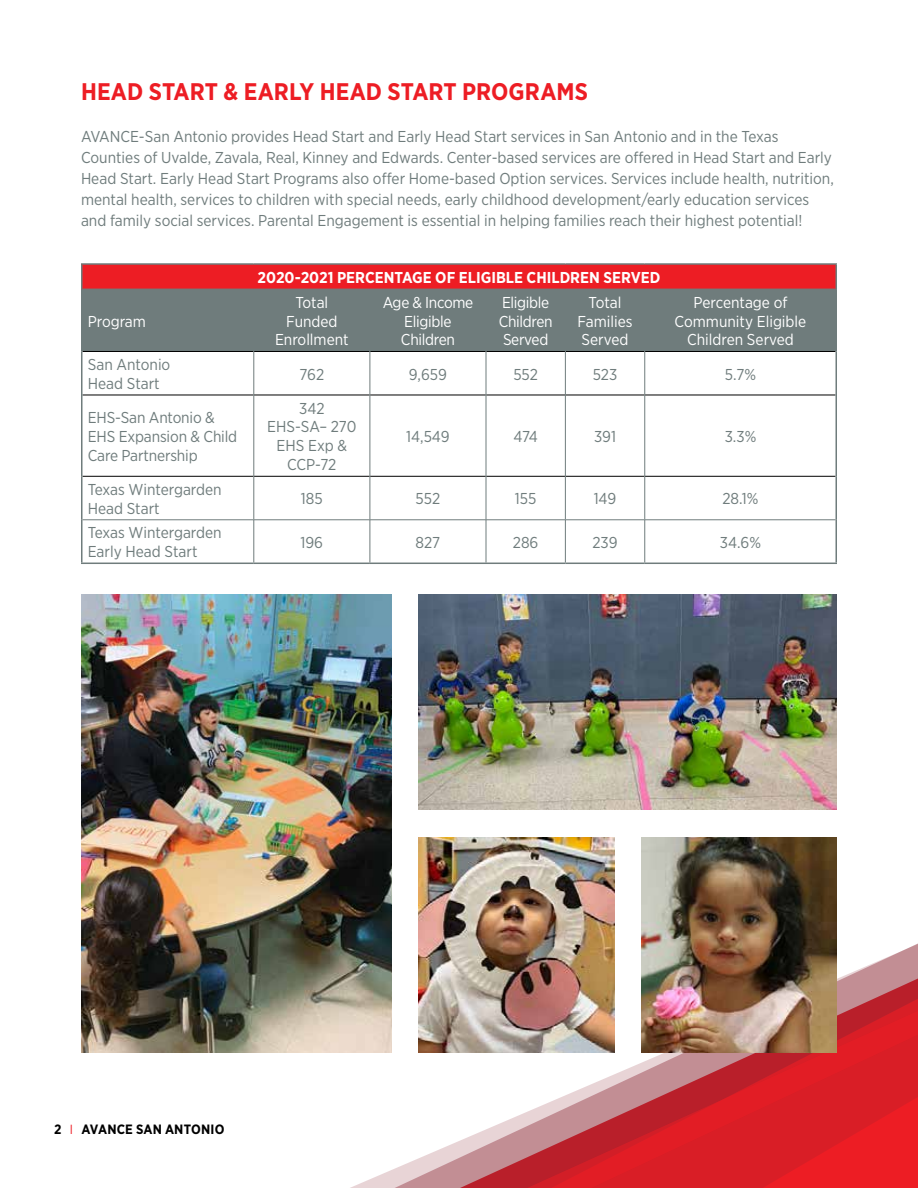
<style>
.page{position:relative;width:918px;height:1188px;background:#fff}
.page>*{position:absolute;margin:0;border:0;box-sizing:border-box;transform-origin:0 0}
.t1{font:700 24px "Gotham Narrow";color:#ed1d24}
.t2{font:15.75px/18.9px "Gotham Narrow";color:#6f7c7c}
.t3{font:15.75px/18.9px "Gotham Narrow";color:#fff;text-align:center}
.t4{font:15.75px/18.9px "Gotham Narrow";letter-spacing:-.02em;color:#fff;text-align:center}
.t5{font:700 15.75px "Gotham Narrow";color:#fff}
.t6{font:700 13.5px "Gotham Narrow";letter-spacing:.015em;color:#000}
</style>
<div class="page">
<div style="left:82px;top:264px;width:754px;height:25px;background:#ed1d24"></div>
<div style="left:82px;top:290px;width:754px;height:61px;background:#6f7c7c"></div>
<svg style="left:82px;top:352px;width:483px;height:211px"></svg>
<svg style="left:566px;top:352px;width:270px;height:151px"></svg>
<hr style="left:82px;top:351px;width:172px;height:1px;background:#000">
<hr style="left:254px;top:351px;width:116px;height:1px;background:#000">
<hr style="left:370px;top:351px;width:116px;height:1px;background:#000">
<hr style="left:486px;top:351px;width:79px;height:1px;background:#000">
<hr style="left:566px;top:351px;width:79px;height:1px;background:#000">
<hr style="left:645px;top:351px;width:191px;height:1px;background:#000">
<hr style="left:82px;top:395px;width:172px;height:1px;background:#000">
<hr style="left:254px;top:395px;width:116px;height:1px;background:#000">
<hr style="left:370px;top:395px;width:116px;height:1px;background:#000">
<hr style="left:486px;top:395px;width:79px;height:1px;background:#000">
<hr style="left:566px;top:395px;width:79px;height:1px;background:#000">
<hr style="left:645px;top:395px;width:191px;height:1px;background:#000">
<hr style="left:82px;top:476px;width:172px;height:1px;background:#000">
<hr style="left:254px;top:476px;width:116px;height:1px;background:#000">
<hr style="left:370px;top:476px;width:116px;height:1px;background:#000">
<hr style="left:486px;top:476px;width:79px;height:1px;background:#000">
<hr style="left:566px;top:476px;width:79px;height:1px;background:#000">
<hr style="left:645px;top:476px;width:191px;height:1px;background:#000">
<hr style="left:81px;top:289px;width:1px;height:62px;background:#6f7c7c">
<hr style="left:836px;top:289px;width:1px;height:62px;background:#6f7c7c">
<hr style="left:81px;top:351px;width:1px;height:44px;background:#6f7c7c">
<hr style="left:836px;top:351px;width:1px;height:44px;background:#6f7c7c">
<hr style="left:81px;top:395px;width:1px;height:81px;background:#6f7c7c">
<hr style="left:836px;top:395px;width:1px;height:81px;background:#6f7c7c">
<hr style="left:81px;top:476px;width:1px;height:44px;background:#6f7c7c">
<hr style="left:836px;top:476px;width:1px;height:44px;background:#6f7c7c">
<hr style="left:254px;top:289px;width:1px;height:62px;background:#6f7c7c">
<hr style="left:370px;top:289px;width:1px;height:62px;background:#6f7c7c">
<hr style="left:486px;top:289px;width:1px;height:62px;background:#6f7c7c">
<hr style="left:565px;top:289px;width:1px;height:62px;background:#6f7c7c">
<hr style="left:645px;top:289px;width:1px;height:62px;background:#6f7c7c">
<hr style="left:254px;top:351px;width:1px;height:44px;background:#6f7c7c">
<hr style="left:370px;top:351px;width:1px;height:44px;background:#6f7c7c">
<hr style="left:486px;top:351px;width:1px;height:44px;background:#6f7c7c">
<hr style="left:565px;top:351px;width:1px;height:44px;background:#6f7c7c">
<hr style="left:645px;top:351px;width:1px;height:44px;background:#6f7c7c">
<hr style="left:254px;top:395px;width:1px;height:81px;background:#6f7c7c">
<hr style="left:370px;top:395px;width:1px;height:81px;background:#6f7c7c">
<hr style="left:486px;top:395px;width:1px;height:81px;background:#6f7c7c">
<hr style="left:565px;top:395px;width:1px;height:81px;background:#6f7c7c">
<hr style="left:645px;top:395px;width:1px;height:81px;background:#6f7c7c">
<hr style="left:254px;top:476px;width:1px;height:44px;background:#6f7c7c">
<hr style="left:370px;top:476px;width:1px;height:44px;background:#6f7c7c">
<hr style="left:486px;top:476px;width:1px;height:44px;background:#6f7c7c">
<hr style="left:565px;top:476px;width:1px;height:44px;background:#6f7c7c">
<hr style="left:645px;top:476px;width:1px;height:44px;background:#6f7c7c">
<hr style="left:254px;top:520px;width:1px;height:43px;background:#6f7c7c">
<hr style="left:81px;top:263px;width:173px;height:2px;background:#6f7c7c">
<svg style="left:81px;top:265px;width:1px;height:24px"></svg>
<hr style="left:254px;top:263px;width:116px;height:2px;background:#6f7c7c">
<hr style="left:370px;top:263px;width:116px;height:2px;background:#6f7c7c">
<hr style="left:486px;top:263px;width:79px;height:2px;background:#6f7c7c">
<hr style="left:565px;top:263px;width:80px;height:2px;background:#6f7c7c">
<hr style="left:645px;top:263px;width:192px;height:2px;background:#6f7c7c">
<svg style="left:836px;top:265px;width:1px;height:24px"></svg>
<hr style="left:82px;top:289px;width:172px;height:1px;background:#6f7c7c">
<hr style="left:254px;top:289px;width:116px;height:1px;background:#6f7c7c">
<hr style="left:370px;top:289px;width:116px;height:1px;background:#6f7c7c">
<hr style="left:486px;top:289px;width:79px;height:1px;background:#6f7c7c">
<hr style="left:565px;top:289px;width:80px;height:1px;background:#6f7c7c">
<hr style="left:645px;top:289px;width:191px;height:1px;background:#6f7c7c">
<hr style="left:82px;top:520px;width:172px;height:1px;background:#6f7c7c">
<hr style="left:254px;top:520px;width:116px;height:1px;background:#6f7c7c">
<hr style="left:81px;top:520px;width:1px;height:43px;background:#6f7c7c">
<hr style="left:81px;top:563px;width:173px;height:1px;background:#6f7c7c">
<hr style="left:254px;top:563px;width:116px;height:1px;background:#6f7c7c">
<svg style="left:367px;top:503px;width:470px;height:28px"></svg>
<svg style="left:320px;top:531px;width:517px;height:657px"></svg>
<svg style="left:499px;top:589px;width:419px;height:599px"></svg>
<img style="left:641px;top:837px;width:196px;height:216px">
<img style="left:418px;top:594px;width:419px;height:216px">
<img style="left:81px;top:594px;width:311px;height:459px">
<img style="left:418px;top:837px;width:196px;height:216px">
<h1 class="t1" style="left:81px;top:76px;width:509px">HEAD START &amp; EARLY HEAD START PROGRAMS</h1>
<p class="t2" style="left:81px;top:126px;width:754px;line-height:21px">AVANCE-San Antonio provides Head Start and Early Head Start services in San Antonio and in the Texas Counties of Uvalde, Zavala, Real, Kinney and Edwards. Center-based services are offered in Head Start and Early Head Start. Early Head Start Programs also offer Home-based Option services. Services include health, nutrition, mental health, services to children with special needs, early childhood development/early education services and family social services. Parental Engagement is essential in helping families reach their highest potential!</p>
<p class="t3" style="left:88px;top:311px;width:60px">Program</p>
<p class="t5" style="left:258px;top:267px;width:404px">2020-2021 PERCENTAGE OF ELIGIBLE CHILDREN SERVED</p>
<p class="t3" style="left:275px;top:292px;width:75px">Total<br>Funded<br>Enrollment</p>
<p class="t4" style="left:383px;top:292px;width:92px">Age &amp; Income<br>Eligible<br>Children</p>
<p class="t4" style="left:499px;top:292px;width:55px;text-align:left">Eligible<br>Children<br>Served</p>
<p class="t3" style="left:578px;top:292px;width:57px">Total<br>Families<br>Served</p>
<p class="t3" style="left:675px;top:292px;width:133px">Percentage of<br>Community Eligible<br>Children Served</p>
<p class="t2" style="left:88px;top:355px;width:84px">San Antonio<br>Head Start</p>
<p class="t2" style="left:299px;top:364px;width:26px">762</p>
<p class="t2" style="left:409px;top:364px;width:40px">9,659</p>
<p class="t2" style="left:513px;top:364px;width:26px">552</p>
<p class="t2" style="left:593px;top:364px;width:26px">523</p>
<p class="t2" style="left:725px;top:364px;width:33px">5.7%</p>
<p class="t2" style="left:88px;top:408px;width:151px">EHS-San Antonio &amp;<br>EHS Expansion &amp; Child<br>Care Partnership</p>
<p class="t2" style="left:267px;top:398px;width:91px;text-align:center">342<br>EHS-SA– 270<br>EHS Exp &amp;<br>CCP-72</p>
<p class="t2" style="left:406px;top:427px;width:45px">14,549</p>
<p class="t2" style="left:513px;top:427px;width:26px">474</p>
<p class="t2" style="left:594px;top:427px;width:23px">391</p>
<p class="t2" style="left:725px;top:427px;width:33px">3.3%</p>
<p class="t2" style="left:88px;top:480px;width:135px">Texas Wintergarden<br>Head Start</p>
<p class="t2" style="left:301px;top:489px;width:23px">185</p>
<p class="t2" style="left:416px;top:489px;width:26px">552</p>
<p class="t2" style="left:515px;top:489px;width:23px">155</p>
<p class="t2" style="left:594px;top:489px;width:24px">149</p>
<p class="t2" style="left:722px;top:489px;width:38px">28.1%</p>
<p class="t2" style="left:88px;top:523px;width:135px">Texas Wintergarden<br>Early Head Start</p>
<p class="t2" style="left:300px;top:533px;width:24px">196</p>
<p class="t2" style="left:416px;top:533px;width:26px">827</p>
<p class="t2" style="left:513px;top:533px;width:27px">286</p>
<p class="t2" style="left:592px;top:533px;width:27px">239</p>
<p class="t2" style="left:720px;top:533px;width:43px">34.6%</p>
<p class="t6" style="left:54px;top:1121px;width:9px">2</p>
<p class="t6" style="left:81px;top:1121px;width:145px">AVANCE SAN ANTONIO</p>
</div>
